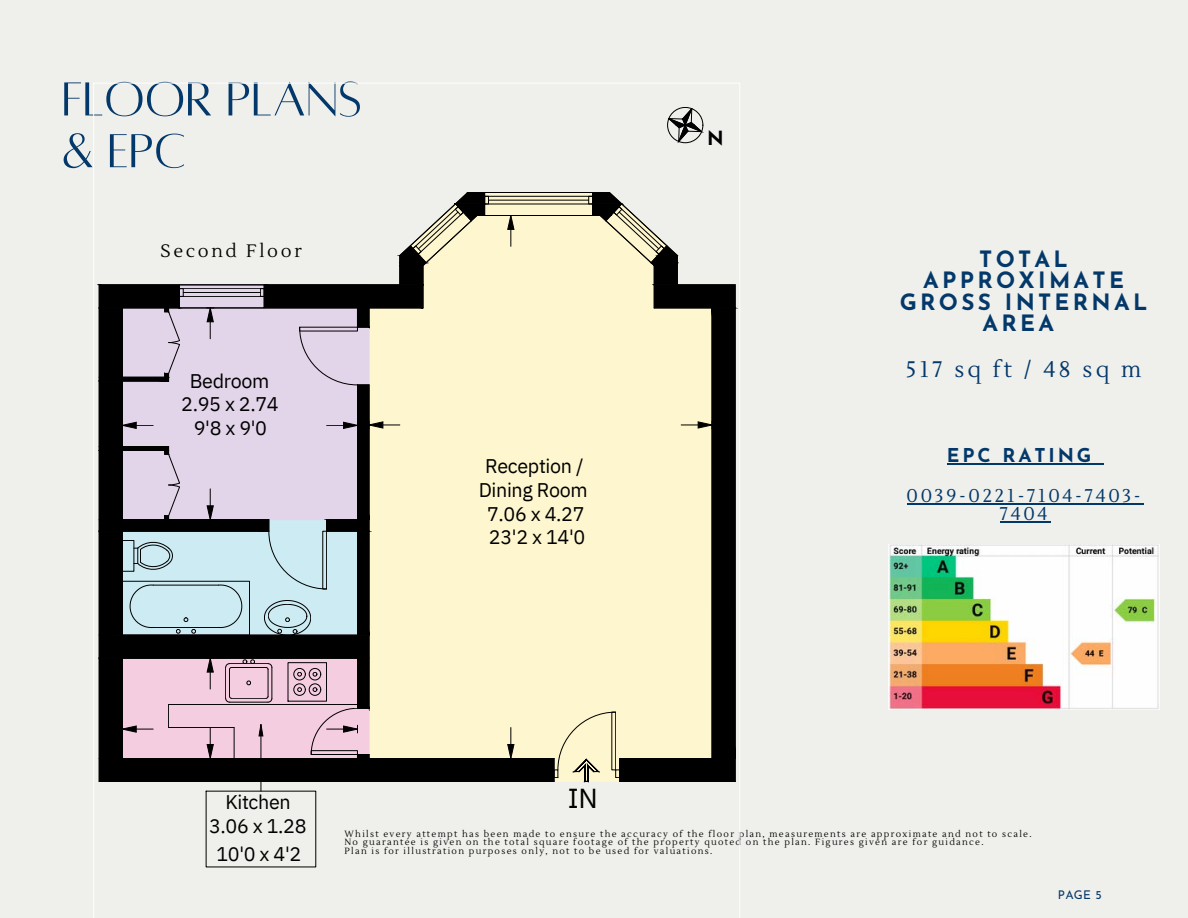
<style>
.page{position:relative;width:1188px;height:918px;background:#efefeb}
.page>*{position:absolute;margin:0;border:0;box-sizing:border-box;transform-origin:0 0}
.t1{font:52.5px/51.8px "Alta regular";color:#03386a}
.t2{font:27.45px "IBM Plex Sans";color:#000}
.t3{font:700 22.5px/21.3px "Josefin Sans";letter-spacing:.145em;color:#03386a;text-align:center}
.t4{font:22.5px "Lustria";letter-spacing:.145em;color:#03386a}
.t5{font:19.65px "IBM Plex Sans";letter-spacing:-.02em;color:#000}
.t6{font:700 19.5px "Josefin Sans";color:#000}
.t7{font:700 19.05px "Josefin Sans";letter-spacing:.145em;color:#03386a}
.t8{font:18.45px/18px "Lustria";letter-spacing:.145em;color:#03386a;text-align:center}
.t9{font:18px "Lustria";letter-spacing:.145em;color:#000}
.t10{font:12px "Josefin Sans";color:#03386a}
.t11{font:9px "Lustria";letter-spacing:.145em;color:#000}
</style>
<div class="page">
<svg style="left:94px;top:83px;width:646px;height:835px"></svg>
<div style="left:667px;top:107px;width:36px;height:36px;border:1px solid #000;border-radius:50%"></div>
<svg style="left:668px;top:108px;width:35px;height:35px"></svg>
<img style="left:888px;top:544px;width:271px;height:166px">
<hr style="left:947px;top:464px;width:147px;height:1px;background:#03386a">
<hr style="left:907px;top:503px;width:236px;height:1px;background:#03386a">
<hr style="left:1000px;top:521px;width:50px;height:1px;background:#03386a">
<h6 class="t1" style="left:62px;top:74px;width:302px">FLOOR PLANS &amp; EPC</h6>
<h6 class="t9" style="left:160px;top:240px;width:143px">Second Floor</h6>
<h2 class="t5" style="left:190px;top:368px;width:81px">Bedroom</h2>
<h3 class="t5" style="left:181px;top:391px;width:99px">2.95 x 2.74</h3>
<p class="t5" style="left:194px;top:415px;width:75px">9'8 x 9'0</p>
<p class="t5" style="left:485px;top:453px;width:100px">Reception /</p>
<h6 class="t5" style="left:479px;top:477px;width:110px">Dining Room</h6>
<p class="t5" style="left:487px;top:500px;width:99px">7.06 x 4.27</p>
<p class="t5" style="left:489px;top:524px;width:98px">23'2 x 14'0</p>
<p class="t6" style="left:707px;top:131px;width:18px">N</p>
<h6 class="t3" style="left:900px;top:251px;width:249px">TOTAL<br>APPROXIMATE<br>GROSS INTERNAL<br>AREA</h6>
<p class="t4" style="left:906px;top:356px;width:237px">517 sq ft / 48 sq m</p>
<h6 class="t7" style="left:947px;top:448px;width:146px">EPC RATING</h6>
<h6 class="t8" style="left:907px;top:487px;width:236px">0039-0221-7104-7403-<br>7404</h6>
<h4 class="t5" style="left:225px;top:789px;width:67px">Kitchen</h4>
<h6 class="t5" style="left:216px;top:841px;width:86px">10'0 x 4'2</h6>
<h5 class="t5" style="left:209px;top:813px;width:99px">3.06 x 1.28</h5>
<h6 class="t2" style="left:568px;top:780px;width:31px">IN</h6>
<h6 class="t11" style="left:344px;top:828px;width:689px">Whilst every attempt has been made to ensure the accuracy of the floor plan, measurements are approximate and not to scale.</h6>
<h6 class="t11" style="left:344px;top:837px;width:641px">No guarantee is given on the total square footage of the property quoted on the plan. Figures given are for guidance.</h6>
<h6 class="t11" style="left:344px;top:845px;width:369px">Plan is for illustration purposes only, not to be used for valuations.</h6>
<p class="t10" style="left:1058px;top:890px;width:45px">PAGE 5</p>
</div>
